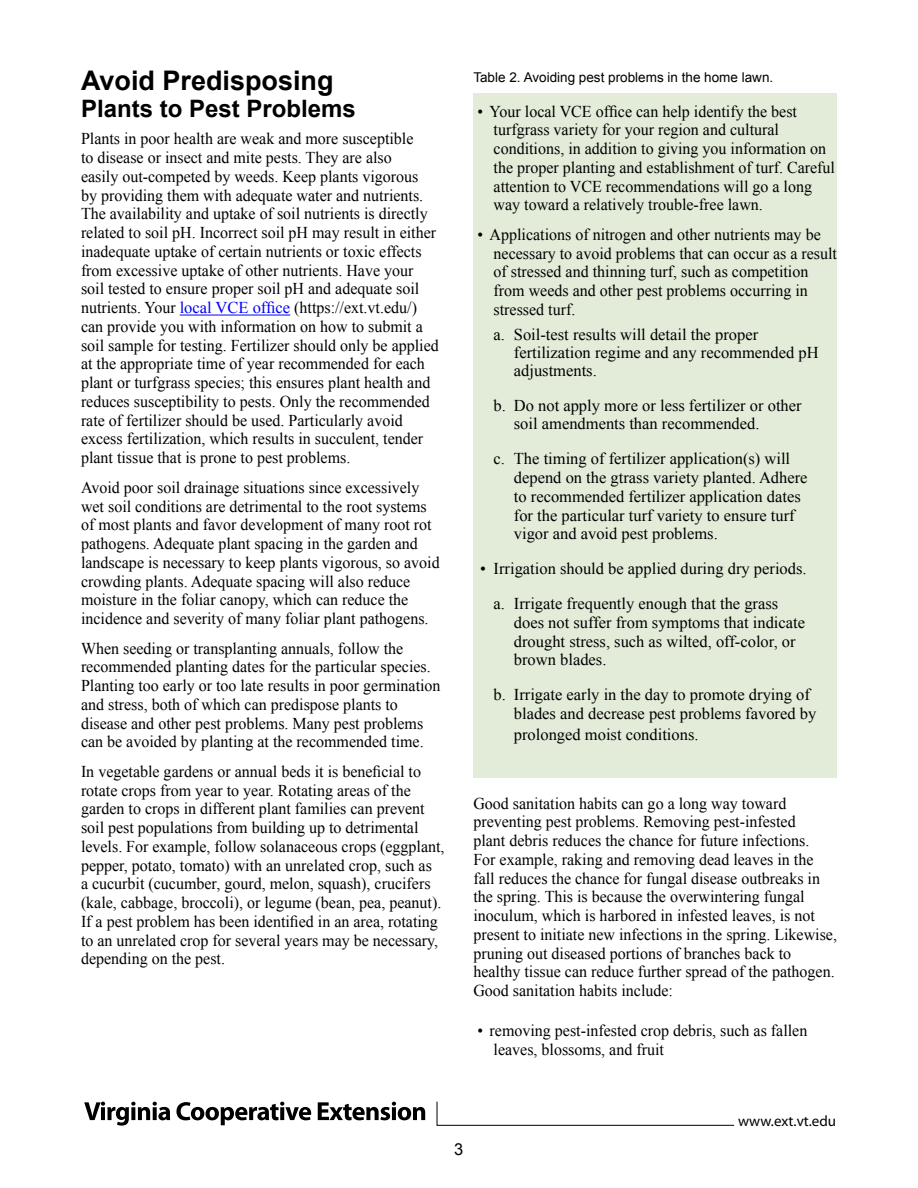
<style>
.page{position:relative;width:918px;height:1188px;background:#fff}
.page>*{position:absolute;margin:0;border:0;box-sizing:border-box;transform-origin:0 0}
.t1{font:700 27px "Arial";color:#000}
.t2{font:700 24px "Arial";color:#000}
.BT{font:16.5px/18.8px "Times New Roman";color:#000}
.TABLE_TEXT_BULLET_STYLE{font:16.5px/18.8px "Times New Roman";color:#000}
.t3{font:16.5px "Arial";color:#000}
.t4{font:15px "Myriad Pro";color:#000}
.t5{font:13.5px "Arial";color:#000}
.s1{color:#00f}
</style>
<div class="page">
<svg style="left:84px;top:1102px;width:86px;height:24px"></svg>
<svg style="left:176px;top:1102px;width:135px;height:23px"></svg>
<svg style="left:318px;top:1102px;width:107px;height:18px"></svg>
<svg style="left:436px;top:1101px;width:299px;height:25px"></svg>
<div style="left:473px;top:93px;width:364px;height:685px;background:#e3ecd9"></div>
<hr style="left:180px;top:315px;width:110px;height:1px;background:#00f">
<h2 class="t1" style="left:81px;top:63px;width:254px">Avoid Predisposing</h2>
<h3 class="t2" style="left:81px;top:93px;width:276px">Plants to Pest Problems</h3>
<p class="BT" style="left:81px;top:129px;width:359px">Plants in poor health are weak and more susceptible<br>to disease or insect and mite pests. They are also<br>easily out-competed by weeds. Keep plants vigorous<br>by providing them with adequate water and nutrients.<br>The availability and uptake of soil nutrients is directly related to soil pH. Incorrect soil pH may result in either inadequate uptake of certain nutrients or toxic effects from excessive uptake of other nutrients. Have your soil tested to ensure proper soil pH and adequate soil nutrients. Your <span class="s1">local VCE office</span> (https://ext.vt.edu/) can provide you with information on how to submit a soil sample for testing. Fertilizer should only be applied at the appropriate time of year recommended for each plant or turfgrass species; this ensures plant health and reduces susceptibility to pests. Only the recommended rate of fertilizer should be used. Particularly avoid excess fertilization, which results in succulent, tender plant tissue that is prone to pest problems.</p>
<p class="BT" style="left:81px;top:478px;width:360px">Avoid poor soil drainage situations since excessively wet soil conditions are detrimental to the root systems of most plants and favor development of many root rot pathogens. Adequate plant spacing in the garden and landscape is necessary to keep plants vigorous, so avoid crowding plants. Adequate spacing will also reduce moisture in the foliar canopy, which can reduce the incidence and severity of many foliar plant pathogens.</p>
<p class="BT" style="left:81px;top:638px;width:361px">When seeding or transplanting annuals, follow the recommended planting dates for the particular species.<br>Planting too early or too late results in poor germination and stress, both of which can predispose plants to disease and other pest problems. Many pest problems can be avoided by planting at the recommended time.</p>
<p class="BT" style="left:81px;top:762px;width:365px">In vegetable gardens or annual beds it is beneficial to rotate crops from year to year. Rotating areas of the garden to crops in different plant families can prevent soil pest populations from building up to detrimental levels. For example, follow solanaceous crops (eggplant, pepper, potato, tomato) with an unrelated crop, such as<br>a cucurbit (cucumber, gourd, melon, squash), crucifers (kale, cabbage, broccoli), or legume (bean, pea, peanut).<br>If a pest problem has been identified in an area, rotating to an unrelated crop for several years may be necessary, depending on the pest.</p>
<p class="t5" style="left:473px;top:68px;width:301px">Table 2. Avoiding pest problems in the home lawn.</p>
<p class="BT" style="left:494px;top:101px;width:343px;text-indent:-16px">• Your local VCE office can help identify the best turfgrass variety for your region and cultural conditions, in addition to giving you information on the proper planting and establishment of turf. Careful attention to VCE recommendations will go a long way toward a relatively trouble-free lawn.</p>
<p class="BT" style="left:494px;top:225px;width:345px;text-indent:-16px">• Applications of nitrogen and other nutrients may be necessary to avoid problems that can occur as a result of stressed and thinning turf, such as competition from weeds and other pest problems occurring in stressed turf.</p>
<p class="TABLE_TEXT_BULLET_STYLE" style="left:514px;top:325px;width:306px;line-height:18px;text-indent:-20px">a. Soil-test results will detail the proper fertilization regime and any recommended pH adjustments.</p>
<p class="TABLE_TEXT_BULLET_STYLE" style="left:514px;top:395px;width:289px;text-indent:-20px">b. Do not apply more or less fertilizer or other soil amendments than recommended.</p>
<p class="TABLE_TEXT_BULLET_STYLE" style="left:514px;top:449px;width:295px;text-indent:-20px">c. The timing of fertilizer application(s) will depend on the gtrass variety planted. Adhere to recommended fertilizer application dates for the particular turf variety to ensure turf vigor and avoid pest problems.</p>
<p class="BT" style="left:480px;top:559px;width:328px">• Irrigation should be applied during dry periods.</p>
<p class="TABLE_TEXT_BULLET_STYLE" style="left:514px;top:594px;width:293px;text-indent:-20px">a. Irrigate frequently enough that the grass does not suffer from symptoms that indicate drought stress, such as wilted, off-color, or brown blades.</p>
<p class="TABLE_TEXT_BULLET_STYLE" style="left:514px;top:685px;width:304px;text-indent:-20px">b. Irrigate early in the day to promote drying of blades and decrease pest problems favored by</p>
<p class="TABLE_TEXT_BULLET_STYLE" style="left:514px;top:725px;width:186px">prolonged moist conditions.</p>
<p class="BT" style="left:473px;top:793px;width:365px">Good sanitation habits can go a long way toward preventing pest problems. Removing pest-infested<br>plant debris reduces the chance for future infections.<br>For example, raking and removing dead leaves in the fall reduces the chance for fungal disease outbreaks in the spring. This is because the overwintering fungal inoculum, which is harbored in infested leaves, is not present to initiate new infections in the spring. Likewise, pruning out diseased portions of branches back to healthy tissue can reduce further spread of the pathogen.<br>Good sanitation habits include:</p>
<p class="BT" style="left:494px;top:1021px;width:315px;text-indent:-16px">• removing pest-infested crop debris, such as fallen leaves, blossoms, and fruit</p>
<p class="t3" style="left:454px;top:1139px;width:11px">3</p>
<p class="t4" style="left:738px;top:1112px;width:100px">www.ext.vt.edu</p>
</div>
